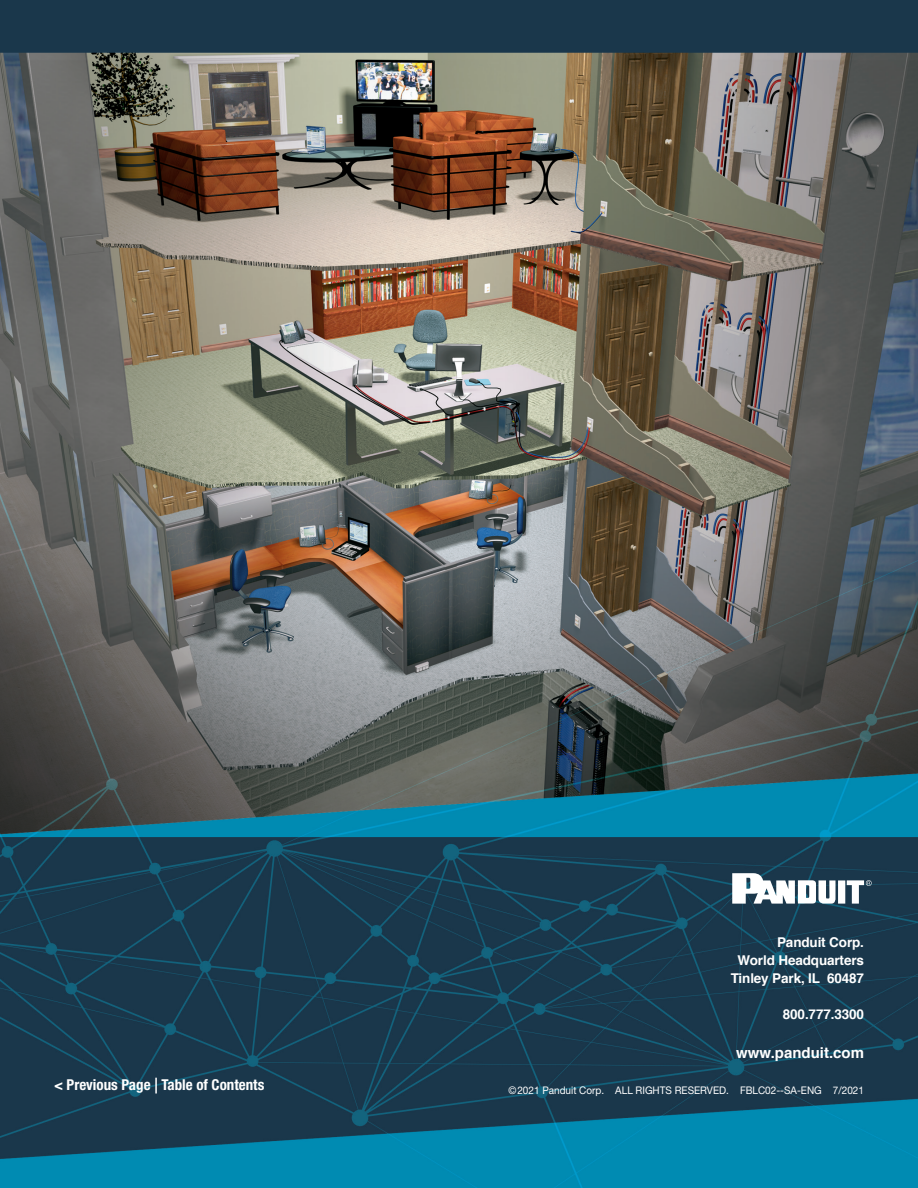
<style>
.page{position:relative;width:918px;height:1188px;background:#fff}
.page>*{position:absolute;margin:0;border:0;box-sizing:border-box;transform-origin:0 0}
.t1{font:700 condensed 15px "Helvetica Neue LT Std";color:#fff}
.t2{font:700 15px "Helvetica";color:#fff}
.t3{font:700 13.5px/18px "Helvetica";letter-spacing:-.01em;color:#fff;text-align:right}
.t4{font:10.5px "Helvetica Neue LT Std";color:#fff;scale:.95 1}
</style>
<div class="page">
<img style="left:0;top:0;width:918px;height:1188px">
<svg style="left:732px;top:873px;width:140px;height:31px"></svg>
<svg style="left:155px;top:1078px;width:2px;height:16px"></svg>
<p class="t3" style="left:731px;top:934px;width:135px">Panduit Corp.<br>World Headquarters<br>Tinley Park, IL 60487</p>
<p class="t3" style="left:783px;top:1006px;width:83px">800.777.3300</p>
<p class="t2" style="left:736px;top:1041px;width:129px">www.panduit.com</p>
<p class="t1" style="left:161px;top:1076px;width:104px">Table of Contents</p>
<p class="t1" style="left:54px;top:1076px;width:98px">&lt; Previous Page</p>
<p class="t4" style="left:508px;top:1084px;width:376px">©2021 Panduit Corp. ALL RIGHTS RESERVED. FBLC02--SA-ENG 7/2021</p>
</div>
